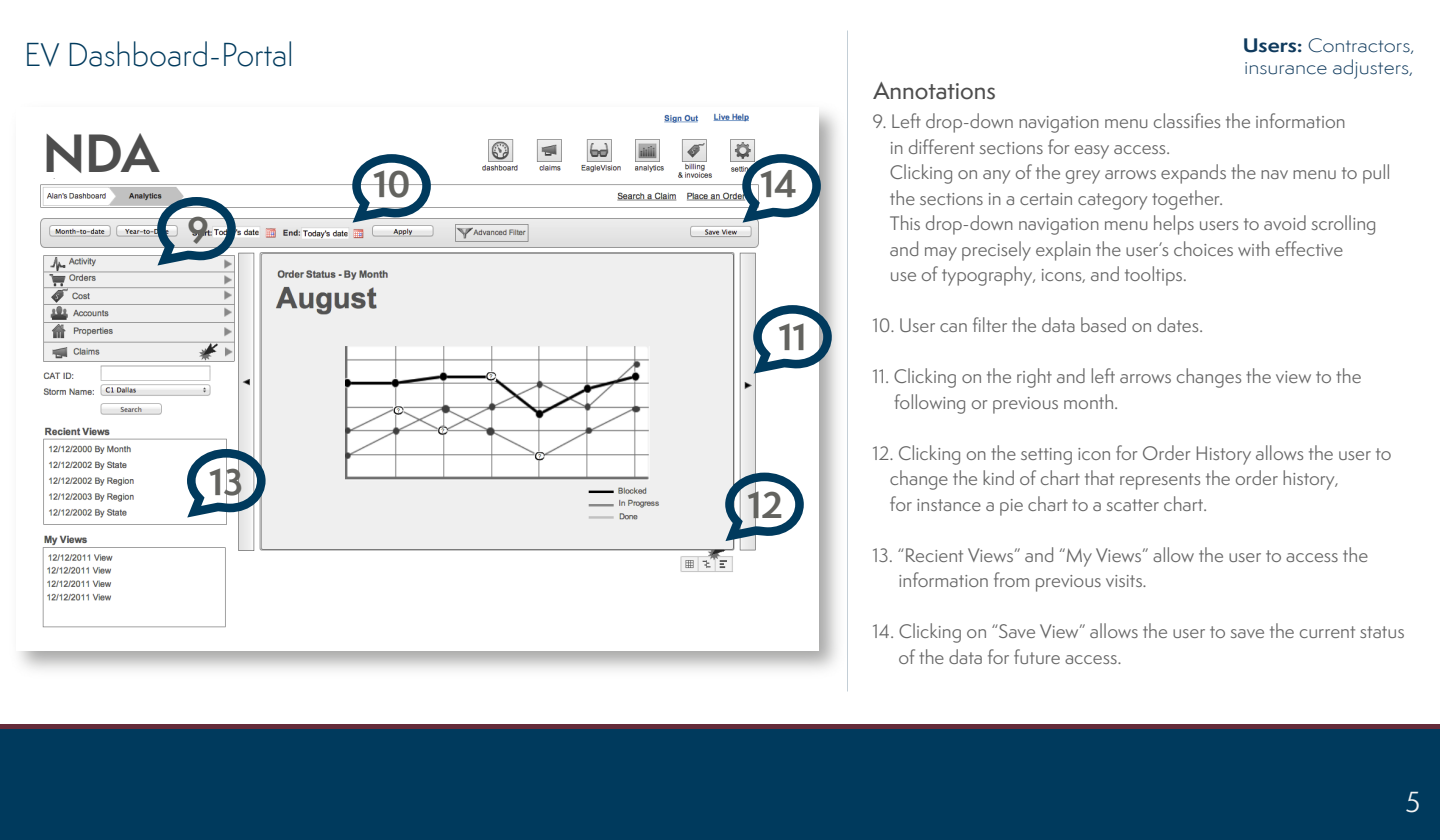
<style>
.page{position:relative;width:1440px;height:840px;background:#fff}
.page>*{position:absolute;margin:0;border:0;box-sizing:border-box;transform-origin:0 0}
.t1{font:700 49.5px "Semplicita Pro";color:#4d4d4d}
.t2{font:700 34.5px "Semplicita Pro";color:#63635f}
.t3{font:300 30.3px "Semplicita Pro";color:#003a5d}
.t4{font:27px "Semplicita Pro";color:#f4f4f4}
.t5{font:500 22.5px "Semplicita Pro";color:#4d4d4d}
.t6{font:18px/25.5px "Semplicita Pro";color:#666}
.t7{font:300 18px/21.6px "Semplicita Pro";color:#0f3a5d;scale:1.14 1}
.s1{font-weight:700}
</style>
<div class="page">
<img style="left:40px;top:113px;width:730px;height:515px">
<div style="left:0;top:724px;width:1440px;height:8px;background:#652b39"></div>
<div style="left:0;top:729px;width:1440px;height:111px;background:#003a5d"></div>
<div style="left:30px;top:124px;width:280px;height:54px;background:#fff"></div>
<svg style="left:157px;top:197px;width:79px;height:69px"></svg>
<svg style="left:753px;top:305px;width:79px;height:69px"></svg>
<svg style="left:725px;top:473px;width:79px;height:68px"></svg>
<svg style="left:187px;top:449px;width:79px;height:69px"></svg>
<svg style="left:742px;top:154px;width:79px;height:69px"></svg>
<svg style="left:352px;top:154px;width:79px;height:69px"></svg>
<h3 class="t3" style="left:24px;top:35px;width:271px">EV Dashboard-Portal</h3>
<h1 class="t1" style="left:43px;top:119px;width:118px">NDA</h1>
<h2 class="t2" style="left:187px;top:207px;width:24px">9</h2>
<h2 class="t2" style="left:209px;top:459px;width:35px">13</h2>
<h2 class="t2" style="left:373px;top:161px;width:39px">10</h2>
<h2 class="t2" style="left:760px;top:161px;width:39px">14</h2>
<h2 class="t2" style="left:778px;top:313px;width:30px">11</h2>
<h2 class="t2" style="left:748px;top:481px;width:37px">12</h2>
<p class="t7" style="left:1243px;top:35px;width:152px"><span class="s1">Users:</span> Contractors, insurance adjusters,</p>
<p class="t5" style="left:873px;top:76px;width:124px">Annotations</p>
<p class="t6" style="left:890px;top:109px;width:502px;text-indent:-17px">9. Left drop-down navigation menu classifies the information<br>in different sections for easy access.<br>Clicking on any of the grey arrows expands the nav menu to pull the sections in a certain category together.<br>This drop-down navigation menu helps users to avoid scrolling and may precisely explain the user’s choices with effective<br>use of typography, icons, and tooltips.</p>
<p class="t6" style="left:873px;top:313px;width:332px">10. User can filter the data based on dates.</p>
<p class="t6" style="left:894px;top:364px;width:469px;text-indent:-22px">11. Clicking on the right and left arrows changes the view to the following or previous month.</p>
<p class="t6" style="left:890px;top:440px;width:503px;text-indent:-17px">12. Clicking on the setting icon for Order History allows the user to change the kind of chart that represents the order history,<br>for instance a pie chart to a scatter chart.</p>
<p class="t6" style="left:899px;top:542px;width:471px;text-indent:-26px">13. “Recient Views” and “My Views” allow the user to access the information from previous visits.</p>
<p class="t6" style="left:899px;top:619px;width:508px;text-indent:-26px">14. Clicking on “Save View” allows the user to save the current status of the data for future access.</p>
<h3 class="t4" style="left:1406px;top:784px;width:16px">5</h3>
</div>
